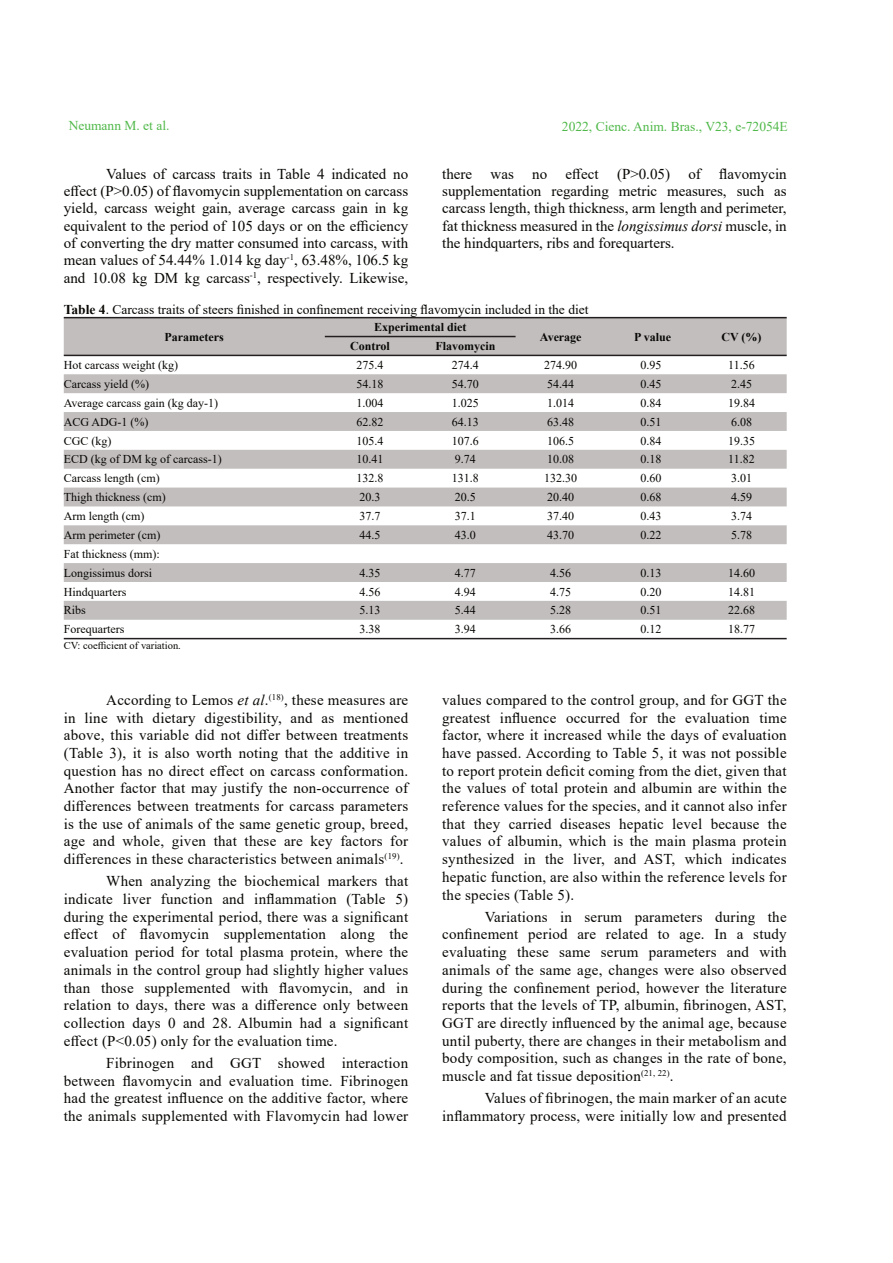
<style>
.page{position:relative;width:893px;height:1263px;background:#fff}
.page>*{position:absolute;margin:0;border:0;box-sizing:border-box;transform-origin:0 0}
.t1{font:15px/17.7px "Times New Roman";letter-spacing:.015em;color:#080704;text-align:justify}
.t2{font:13.5px "Times New Roman";color:#080704}
.t3{font:13.5px "Times New Roman";color:#4fb848}
.t4{font:12px/18.9px "Times New Roman";color:#080704}
.t5{font:700 12px "Times New Roman";color:#080704}
.t6{font:10.5px "Times New Roman";color:#080704}
.s1{font-style:italic}
.s2{font-weight:700}
</style>
<div class="page">
<svg style="left:64px;top:318px;width:723px;height:302px;fill:#c1bebd"></svg>
<hr style="left:64px;top:317px;width:723px;height:1px;background:#231f20">
<hr style="left:325px;top:336px;width:191px;height:1px;background:#231f20">
<hr style="left:64px;top:355px;width:723px;height:1px;background:#231f20">
<hr style="left:64px;top:638px;width:723px;height:1px;background:#231f20">
<p class="t3" style="left:69px;top:121px;width:102px">Neumann M. et al.</p>
<p class="t3" style="left:562px;top:122px;width:227px">2022, Cienc. Anim. Bras., V23, e-72054E</p>
<p class="t1" style="left:64px;top:167px;width:346px;line-height:17.2px;text-indent:43px">Values of carcass traits in Table 4 indicated no effect (P&gt;0.05) of flavomycin supplementation on carcass yield, carcass weight gain, average carcass gain in kg equivalent to the period of 105 days or on the efficiency of converting the dry matter consumed into carcass, with mean values of 54.44% 1.014 kg day<sup>-1</sup>, 63.48%, 106.5 kg and 10.08 kg DM kg carcass<sup>-1</sup>, respectively. Likewise,</p>
<p class="t1" style="left:442px;top:167px;width:346px;line-height:17.2px">there was no effect (P&gt;0.05) of flavomycin supplementation regarding metric measures, such as carcass length, thigh thickness, arm length and perimeter, fat thickness measured in the <span class="s1">longissimus dorsi</span> muscle, in the hindquarters, ribs and forequarters.</p>
<p class="t2" style="left:64px;top:305px;width:526px"><span class="s2">Table 4</span>. Carcass traits of steers finished in confinement receiving flavomycin included in the diet</p>
<p class="t5" style="left:165px;top:332px;width:61px">Parameters</p>
<p class="t5" style="left:374px;top:323px;width:94px">Experimental diet</p>
<p class="t5" style="left:350px;top:342px;width:41px">Control</p>
<p class="t5" style="left:435px;top:342px;width:61px">Flavomycin</p>
<p class="t5" style="left:540px;top:332px;width:43px">Average</p>
<p class="t5" style="left:634px;top:332px;width:39px">P value</p>
<p class="t5" style="left:721px;top:332px;width:42px">CV (%)</p>
<p class="t4" style="left:64px;top:357px;width:116px">Hot carcass weight (kg)</p>
<p class="t4" style="left:356px;top:357px;width:28px">275.4</p>
<p class="t4" style="left:452px;top:357px;width:28px">274.4</p>
<p class="t4" style="left:544px;top:357px;width:34px">274.90</p>
<p class="t4" style="left:641px;top:357px;width:22px">0.95</p>
<p class="t4" style="left:728px;top:357px;width:28px">11.56</p>
<p class="t4" style="left:64px;top:376px;width:87px">Carcass yield (%)</p>
<p class="t4" style="left:356px;top:376px;width:28px">54.18</p>
<p class="t4" style="left:452px;top:376px;width:28px">54.70</p>
<p class="t4" style="left:547px;top:376px;width:28px">54.44</p>
<p class="t4" style="left:641px;top:376px;width:22px">0.45</p>
<p class="t4" style="left:731px;top:376px;width:22px">2.45</p>
<p class="t4" style="left:64px;top:394px;width:156px">Average carcass gain (kg day-1)</p>
<p class="t4" style="left:356px;top:394px;width:28px">1.004</p>
<p class="t4" style="left:452px;top:394px;width:28px">1.025</p>
<p class="t4" style="left:547px;top:394px;width:28px">1.014</p>
<p class="t4" style="left:641px;top:394px;width:22px">0.84</p>
<p class="t4" style="left:728px;top:394px;width:28px">19.84</p>
<p class="t4" style="left:64px;top:413px;width:86px">ACG ADG-1 (%)</p>
<p class="t4" style="left:356px;top:413px;width:28px">62.82</p>
<p class="t4" style="left:452px;top:413px;width:28px">64.13</p>
<p class="t4" style="left:547px;top:413px;width:28px">63.48</p>
<p class="t4" style="left:641px;top:413px;width:22px">0.51</p>
<p class="t4" style="left:731px;top:413px;width:22px">6.08</p>
<p class="t4" style="left:64px;top:432px;width:49px">CGC (kg)</p>
<p class="t4" style="left:356px;top:432px;width:28px">105.4</p>
<p class="t4" style="left:452px;top:432px;width:28px">107.6</p>
<p class="t4" style="left:547px;top:432px;width:28px">106.5</p>
<p class="t4" style="left:641px;top:432px;width:22px">0.84</p>
<p class="t4" style="left:728px;top:432px;width:28px">19.35</p>
<p class="t4" style="left:64px;top:451px;width:159px">ECD (kg of DM kg of carcass-1)</p>
<p class="t4" style="left:356px;top:451px;width:28px">10.41</p>
<p class="t4" style="left:455px;top:451px;width:22px">9.74</p>
<p class="t4" style="left:547px;top:451px;width:28px">10.08</p>
<p class="t4" style="left:641px;top:451px;width:22px">0.18</p>
<p class="t4" style="left:728px;top:451px;width:28px">11.82</p>
<p class="t4" style="left:64px;top:470px;width:97px">Carcass length (cm)</p>
<p class="t4" style="left:356px;top:470px;width:28px">132.8</p>
<p class="t4" style="left:452px;top:470px;width:28px">131.8</p>
<p class="t4" style="left:544px;top:470px;width:34px">132.30</p>
<p class="t4" style="left:641px;top:470px;width:22px">0.60</p>
<p class="t4" style="left:731px;top:470px;width:22px">3.01</p>
<p class="t4" style="left:64px;top:489px;width:103px">Thigh thickness (cm)</p>
<p class="t4" style="left:359px;top:489px;width:22px">20.3</p>
<p class="t4" style="left:455px;top:489px;width:22px">20.5</p>
<p class="t4" style="left:547px;top:489px;width:28px">20.40</p>
<p class="t4" style="left:641px;top:489px;width:22px">0.68</p>
<p class="t4" style="left:731px;top:489px;width:22px">4.59</p>
<p class="t4" style="left:64px;top:508px;width:82px">Arm length (cm)</p>
<p class="t4" style="left:359px;top:508px;width:22px">37.7</p>
<p class="t4" style="left:455px;top:508px;width:22px">37.1</p>
<p class="t4" style="left:547px;top:508px;width:28px">37.40</p>
<p class="t4" style="left:641px;top:508px;width:22px">0.43</p>
<p class="t4" style="left:731px;top:508px;width:22px">3.74</p>
<p class="t4" style="left:64px;top:527px;width:98px">Arm perimeter (cm)</p>
<p class="t4" style="left:359px;top:527px;width:22px">44.5</p>
<p class="t4" style="left:455px;top:527px;width:22px">43.0</p>
<p class="t4" style="left:547px;top:527px;width:28px">43.70</p>
<p class="t4" style="left:641px;top:527px;width:22px">0.22</p>
<p class="t4" style="left:731px;top:527px;width:22px">5.78</p>
<p class="t4" style="left:64px;top:545px;width:97px">Fat thickness (mm):<br>Longissimus dorsi</p>
<p class="t4" style="left:359px;top:564px;width:22px">4.35</p>
<p class="t4" style="left:455px;top:564px;width:22px">4.77</p>
<p class="t4" style="left:550px;top:564px;width:22px">4.56</p>
<p class="t4" style="left:641px;top:564px;width:22px">0.13</p>
<p class="t4" style="left:728px;top:564px;width:28px">14.60</p>
<p class="t4" style="left:64px;top:583px;width:64px">Hindquarters</p>
<p class="t4" style="left:359px;top:583px;width:22px">4.56</p>
<p class="t4" style="left:455px;top:583px;width:22px">4.94</p>
<p class="t4" style="left:550px;top:583px;width:22px">4.75</p>
<p class="t4" style="left:641px;top:583px;width:22px">0.20</p>
<p class="t4" style="left:728px;top:583px;width:28px">14.81</p>
<p class="t4" style="left:64px;top:602px;width:24px">Ribs</p>
<p class="t4" style="left:359px;top:602px;width:22px">5.13</p>
<p class="t4" style="left:455px;top:602px;width:22px">5.44</p>
<p class="t4" style="left:550px;top:602px;width:22px">5.28</p>
<p class="t4" style="left:641px;top:602px;width:22px">0.51</p>
<p class="t4" style="left:728px;top:602px;width:28px">22.68</p>
<p class="t4" style="left:64px;top:621px;width:62px">Forequarters</p>
<p class="t4" style="left:359px;top:621px;width:22px">3.38</p>
<p class="t4" style="left:455px;top:621px;width:22px">3.94</p>
<p class="t4" style="left:550px;top:621px;width:22px">3.66</p>
<p class="t4" style="left:641px;top:621px;width:22px">0.12</p>
<p class="t4" style="left:728px;top:621px;width:28px">18.77</p>
<p class="t6" style="left:64px;top:642px;width:119px">CV: coefficient of variation.</p>
<p class="t1" style="left:64px;top:692px;width:346px;text-indent:43px">According to Lemos <span class="s1">et al</span>.<sup>(18)</sup>, these measures are in line with dietary digestibility, and as mentioned above, this variable did not differ between treatments (Table 3), it is also worth noting that the additive in question has no direct effect on carcass conformation.<br>Another factor that may justify the non-occurrence of differences between treatments for carcass parameters is the use of animals of the same genetic group, breed, age and whole, given that these are key factors for differences in these characteristics between animals<sup>(19)</sup>.</p>
<p class="t1" style="left:64px;top:874px;width:346px;text-indent:43px">When analyzing the biochemical markers that indicate liver function and inflammation (Table 5) during the experimental period, there was a significant effect of flavomycin supplementation along the evaluation period for total plasma protein, where the animals in the control group had slightly higher values than those supplemented with flavomycin, and in relation to days, there was a difference only between collection days 0 and 28. Albumin had a significant effect (P&lt;0.05) only for the evaluation time.</p>
<p class="t1" style="left:64px;top:1055px;width:346px;text-indent:43px">Fibrinogen and GGT showed interaction between flavomycin and evaluation time. Fibrinogen had the greatest influence on the additive factor, where the animals supplemented with Flavomycin had lower</p>
<p class="t1" style="left:442px;top:692px;width:346px">values compared to the control group, and for GGT the greatest influence occurred for the evaluation time factor, where it increased while the days of evaluation have passed. According to Table 5, it was not possible to report protein deficit coming from the diet, given that the values of total protein and albumin are within the reference values for the species, and it cannot also infer that they carried diseases hepatic level because the values of albumin, which is the main plasma protein synthesized in the liver, and AST, which indicates hepatic function, are also within the reference levels for the species (Table 5).</p>
<p class="t1" style="left:442px;top:909px;width:346px;text-indent:43px">Variations in serum parameters during the confinement period are related to age. In a study evaluating these same serum parameters and with animals of the same age, changes were also observed during the confinement period, however the literature reports that the levels of TP, albumin, fibrinogen, AST, GGT are directly influenced by the animal age, because until puberty, there are changes in their metabolism and body composition, such as changes in the rate of bone, muscle and fat tissue deposition<sup>(21,</sup> <sup>22)</sup>.</p>
<p class="t1" style="left:442px;top:1091px;width:346px;text-align:right">Values of fibrinogen, the main marker of an acute inflammatory process, were initially low and presented</p>
</div>
